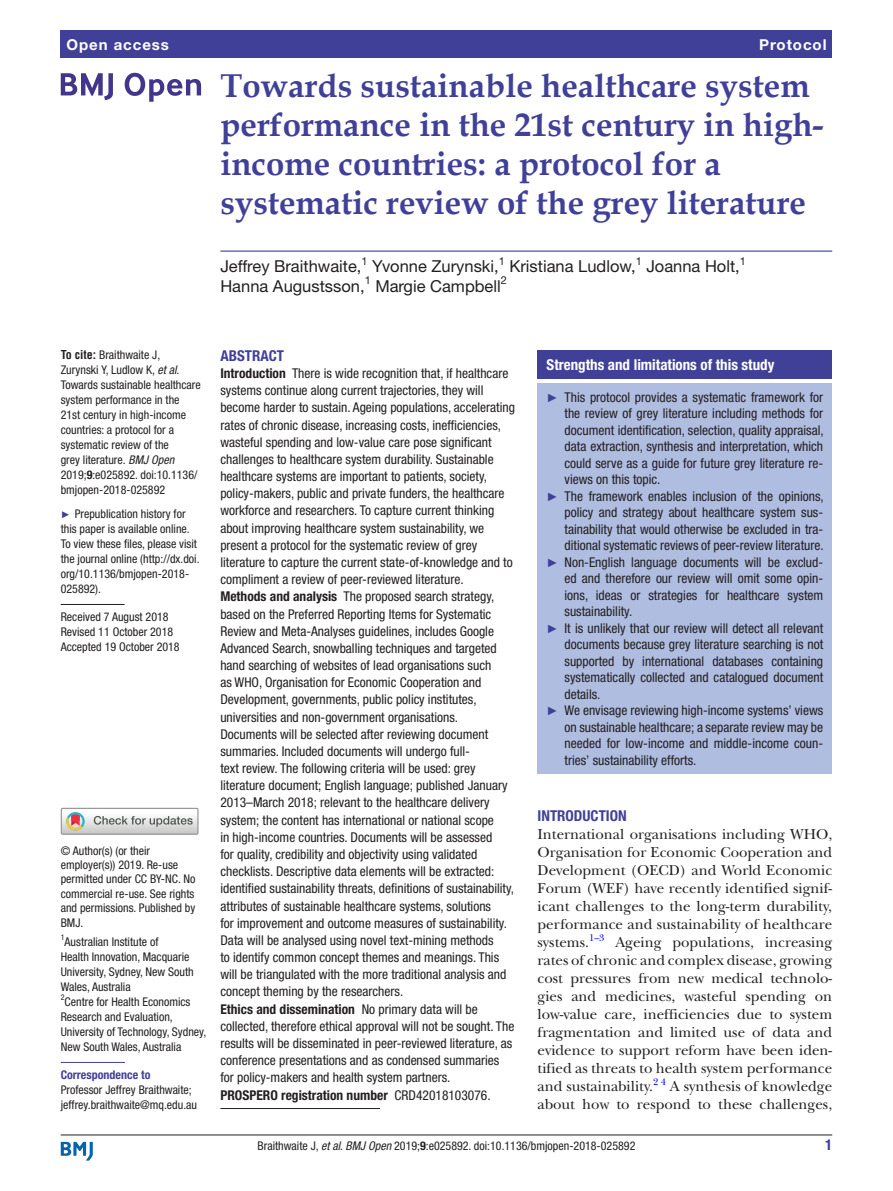
<style>
.page{position:relative;width:893px;height:1191px;background:#fff}
.page>*{position:absolute;margin:0;border:0;box-sizing:border-box;transform-origin:0 0}
.t1{font:700 33px/39px "Book Antiqua";color:#414099}
.t2{font:16.5px "Helvetica Neue LT Std";color:#231f20}
.t3{font:15px/18px "New Baskerville";color:#231f20;text-align:justify}
.t4{font:700 condensed 15px "Helvetica Neue LT Std";color:#fff}
.t5{font:700 condensed 15px "Helvetica Neue LT Std";color:#414099}
.t6{font:700 15px "Helvetica Neue LT Std";letter-spacing:.065em;color:#fff}
.t7{font:condensed 13.5px/17.1px "Helvetica Neue LT Std";color:#231f20}
.t8{font:condensed 12px/15px "Helvetica Neue LT Std";color:#231f20}
.t9{font:700 condensed 12px "Helvetica Neue LT Std";color:#414099}
.t10{font:10.95px "Helvetica Neue LT Std";color:#231f20}
.t11{font:9.9px "New Baskerville";color:#00f}
.t12{font:condensed 7.95px "Helvetica Neue LT Std";color:#231f20}
.s1{font-family:"Helvetica LT Std";font-weight:700}
.s2{font-style:italic}
.s3{font-weight:700}
.s4{font-family:"Arial";font-stretch:normal;font-size:9.75px;color:#414099}
.s5{font-family:"Arial";font-stretch:normal;font-size:12px;color:#414099}
</style>
<div class="page">
<hr style="left:61px;top:1134px;width:771px;height:1px;background:#231f20">
<svg style="left:61px;top:1141px;width:32px;height:19px"></svg>
<div style="left:61px;top:31px;width:771px;height:27px;background:#414099"></div>
<hr style="left:220px;top:250px;width:612px;height:2px;background:#414099">
<hr style="left:61px;top:604px;width:64px;height:1px;background:#231f20">
<hr style="left:61px;top:1062px;width:64px;height:1px;background:#414099">
<svg style="left:61px;top:73px;width:52px;height:27px"></svg>
<svg style="left:125px;top:73px;width:76px;height:29px"></svg>
<div style="left:61px;top:807px;width:138px;height:27px;border:1px solid #969090"></div>
<svg style="left:61px;top:808px;width:137px;height:26px"></svg>
<hr style="left:220px;top:1108px;width:160px;height:1px;background:#231f20">
<div style="left:538px;top:350px;width:294px;height:29px;background:#414099"></div>
<div style="left:538px;top:383px;width:294px;height:390px;background:#afbde1"></div>
<p class="t6" style="left:66px;top:35px;width:104px">Open access</p>
<p class="t6" style="left:759px;top:35px;width:69px">Protocol</p>
<h1 class="t1" style="left:220px;top:66px;width:605px">Towards sustainable healthcare system performance in the 21st century in high&shy;income countries: a protocol for a systematic review of the grey literature</h1>
<p class="t2" style="left:220px;top:257px;width:143px">Jeffrey Braithwaite,</p>
<p class="t10" style="left:362px;top:254px;width:8px">1</p>
<p class="t2" style="left:372px;top:257px;width:128px">Yvonne Zurynski,</p>
<p class="t10" style="left:499px;top:254px;width:8px">1</p>
<p class="t2" style="left:509px;top:257px;width:128px">Kristiana Ludlow,</p>
<p class="t10" style="left:636px;top:254px;width:8px">1</p>
<p class="t2" style="left:646px;top:257px;width:95px">Joanna Holt,</p>
<p class="t10" style="left:740px;top:254px;width:8px">1</p>
<p class="t2" style="left:220px;top:276px;width:146px">Hanna Augustsson,</p>
<p class="t10" style="left:365px;top:274px;width:8px">1</p>
<p class="t2" style="left:375px;top:276px;width:127px">Margie Campbell</p>
<p class="t10" style="left:501px;top:274px;width:8px">2</p>
<p class="t8" style="left:61px;top:347px;width:142px"><span class="s1">To cite:</span> Braithwaite J,<br>Zurynski Y, Ludlow K, <span class="s2">et al</span>.<br>Towards sustainable healthcare system performance in the<br>21st century in high-income countries: a protocol for a systematic review of the<br>grey literature. <span class="s2">BMJ Open<br></span>2019;<span class="s3">9</span>:e025892. doi:10.1136/ bmjopen-2018-025892</p>
<p class="t8" style="left:61px;top:506px;width:140px"><span class="s4">►</span> Prepublication history for this paper is available online.<br>To view these files, please visit the journal online (http://dx.doi. org/10.1136/bmjopen-2018-<br>025892).</p>
<p class="t8" style="left:61px;top:609px;width:120px">Received 7 August 2018<br>Revised 11 October 2018<br>Accepted 19 October 2018</p>
<p class="t8" style="left:61px;top:843px;width:136px;line-height:14.4px">© Author(s) (or their employer(s)) 2019. Re-use permitted under CC BY-NC. No commercial re-use. See rights and permissions. Published by<br>BMJ.</p>
<p class="t12" style="left:61px;top:933px;width:5px">1</p>
<p class="t8" style="left:61px;top:934px;width:147px;text-indent:4px">Australian Institute of<br>Health Innovation, Macquarie<br>University, Sydney, New South<br>Wales, Australia<br><sup>2</sup>Centre for Health Economics<br>Research and Evaluation,<br>University of Technology, Sydney,<br>New South Wales, Australia</p>
<p class="t9" style="left:61px;top:1067px;width:91px">Correspondence to</p>
<p class="t8" style="left:61px;top:1082px;width:138px">Professor Jeffrey Braithwaite; jeffrey.braithwaite@mq.edu.au</p>
<p class="t5" style="left:220px;top:346px;width:65px">Abstract</p>
<p class="t7" style="left:220px;top:364px;width:296px"><span class="s3">Introduction</span> There is wide recognition that, if healthcare systems continue along current trajectories, they will become harder to sustain. Ageing populations, accelerating rates of chronic disease, increasing costs, inefficiencies, wasteful spending and low-value care pose significant challenges to healthcare system durability. Sustainable healthcare systems are important to patients, society, policy-makers, public and private funders, the healthcare workforce and researchers. To capture current thinking about improving healthcare system sustainability, we present a protocol for the systematic review of grey literature to capture the current state-of-knowledge and to compliment a review of peer-reviewed literature.<br><span class="s3">Methods and analysis</span> The proposed search strategy, based on the Preferred Reporting Items for Systematic Review and Meta-Analyses guidelines, includes Google Advanced Search, snowballing techniques and targeted hand searching of websites of lead organisations such<br>as WHO, Organisation for Economic Cooperation and Development, governments, public policy institutes, universities and non-government organisations.<br>Documents will be selected after reviewing document summaries. Included documents will undergo full-<br>text review. The following criteria will be used: grey literature document; English language; published January 2013–March 2018; relevant to the healthcare delivery system; the content has international or national scope<br>in high-income countries. Documents will be assessed<br>for quality, credibility and objectivity using validated checklists. Descriptive data elements will be extracted: identified sustainability threats, definitions of sustainability, attributes of sustainable healthcare systems, solutions<br>for improvement and outcome measures of sustainability.<br>Data will be analysed using novel text-mining methods<br>to identify common concept themes and meanings. This will be triangulated with the more traditional analysis and concept theming by the researchers.<br><span class="s3">Ethics and dissemination</span> No primary data will be collected, therefore ethical approval will not be sought. The results will be disseminated in peer-reviewed literature, as conference presentations and as condensed summaries for policy-makers and health system partners.<br><span class="s3">PROSPERO registration number</span> CRD42018103076.</p>
<p class="t4" style="left:547px;top:355px;width:229px">Strengths and limitations of this study</p>
<p class="t7" style="left:547px;top:388px;width:278px"><span class="s5">►</span> This protocol provides a systematic framework for</p>
<p class="t7" style="left:565px;top:405px;width:260px">the review of grey literature including methods for</p>
<p class="t7" style="left:565px;top:421px;width:261px">document identification, selection, quality appraisal,</p>
<p class="t7" style="left:565px;top:438px;width:260px">data extraction, synthesis and interpretation, which</p>
<p class="t7" style="left:565px;top:454px;width:260px">could serve as a guide for future grey literature re-</p>
<p class="t7" style="left:565px;top:471px;width:97px">views on this topic.</p>
<p class="t7" style="left:547px;top:487px;width:279px"><span class="s5">►</span> The framework enables inclusion of the opinions,</p>
<p class="t7" style="left:565px;top:504px;width:260px">policy and strategy about healthcare system sus-</p>
<p class="t7" style="left:565px;top:520px;width:260px">tainability that would otherwise be excluded in tra-</p>
<p class="t7" style="left:565px;top:537px;width:261px">ditional systematic reviews of peer-review literature.</p>
<p class="t7" style="left:547px;top:553px;width:278px"><span class="s5">►</span> Non-English language documents will be exclud-</p>
<p class="t7" style="left:565px;top:570px;width:260px">ed and therefore our review will omit some opin-</p>
<p class="t7" style="left:565px;top:586px;width:260px">ions, ideas or strategies for healthcare system</p>
<p class="t7" style="left:565px;top:603px;width:69px">sustainability.</p>
<p class="t7" style="left:547px;top:619px;width:278px"><span class="s5">►</span> It is unlikely that our review will detect all relevant</p>
<p class="t7" style="left:565px;top:636px;width:260px">documents because grey literature searching is not</p>
<p class="t7" style="left:565px;top:652px;width:260px">supported by international databases containing</p>
<p class="t7" style="left:565px;top:669px;width:260px">systematically collected and catalogued document</p>
<p class="t7" style="left:565px;top:685px;width:37px">details.</p>
<p class="t7" style="left:547px;top:702px;width:278px"><span class="s5">►</span> We envisage reviewing high-income systems’ views</p>
<p class="t7" style="left:565px;top:718px;width:260px">on sustainable healthcare; a separate review may be</p>
<p class="t7" style="left:565px;top:735px;width:260px">needed for low-income and middle-income coun-</p>
<p class="t7" style="left:565px;top:751px;width:133px">tries’ sustainability efforts.</p>
<p class="t5" style="left:538px;top:807px;width:91px">Introduction</p>
<p class="t3" style="left:538px;top:825px;width:296px">International organisations including WHO, Organisation for Economic Cooperation and Development (OECD) and World Economic Forum (WEF) have recently identified signif&shy;icant challenges to the long-term durability, performance and sustainability of healthcare systems.</p>
<p class="t11" style="left:589px;top:931px;width:17px">1–3</p>
<p class="t3" style="left:538px;top:933px;width:296px;text-indent:78px">Ageing populations, increasing rates of chronic and complex disease, growing cost pressures from new medical technolo&shy;gies and medicines, wasteful spending on low-value care, inefficiencies due to system fragmentation and limited use of data and evidence to support reform have been iden&shy;tified as threats to health system performance and sustainability.<sup>2</sup> <sup>4</sup> A synthesis of knowledge about how to respond to these challenges,</p>
<p class="t8" style="left:258px;top:1137px;width:379px">Braithwaite J, <span class="s2">et al</span>. <span class="s2">BMJ Open</span> 2019;<span class="s3">9</span>:e025892. doi:10.1136/bmjopen-2018-025892</p>
<p class="t5" style="left:825px;top:1135px;width:9px">1</p>
</div>
